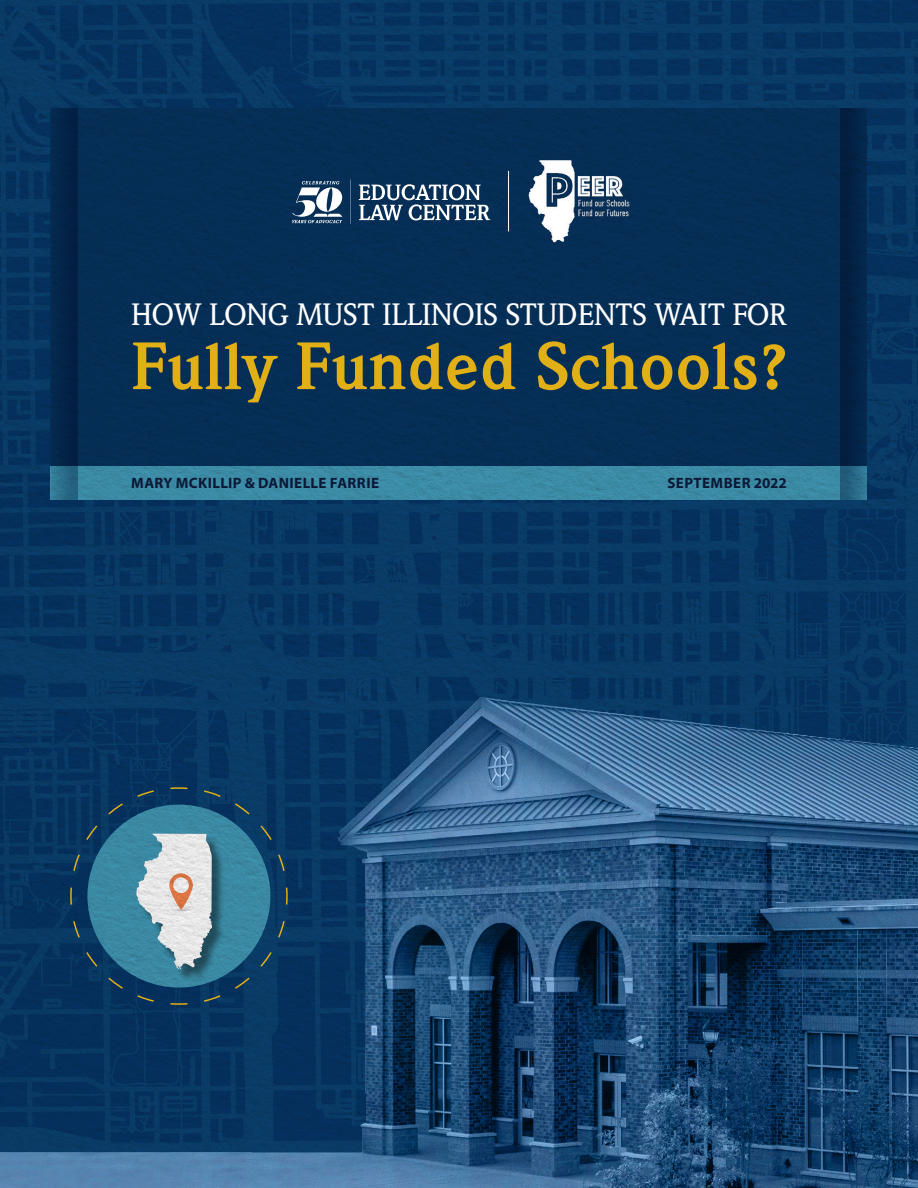
<style>
.page{position:relative;width:918px;height:1188px;background:#fff}
.page>*{position:absolute;margin:0;border:0;box-sizing:border-box;transform-origin:0 0}
.Cover__Gold_Head{font:700 65.55px "Weidemann Std";letter-spacing:.015em;color:#e1af16}
.Cover__White_Head{font:500 30.3px "Weidemann Std";letter-spacing:-.01em;color:#fff}
.Byline__Name{font:700 15px "Myriad Pro";letter-spacing:.02em;color:#0b1937}
.Byline__Date{font:700 15px "Myriad Pro";letter-spacing:.025em;color:#0b1937}
</style>
<div class="page">
<img style="left:0;top:0;width:918px;height:663px">
<img style="left:0;top:663px;width:918px;height:525px">
<svg style="left:69px;top:787px;width:219px;height:219px;background:#3e6f8b"></svg>
<img style="left:527px;top:149px;width:104px;height:104px">
<hr style="left:508px;top:171px;width:1px;height:60px;background:#fff">
<svg style="left:292px;top:181px;width:51px;height:42px"></svg>
<svg style="left:359px;top:184px;width:131px;height:36px"></svg>
<svg style="left:350px;top:179px;width:1px;height:45px"></svg>
<p class="Cover__White_Head" style="left:131px;top:297px;width:657px">HOW LONG MUST ILLINOIS STUDENTS WAIT FOR</p>
<p class="Cover__Gold_Head" style="left:131px;top:328px;width:657px">Fully Funded Schools?</p>
<p class="Byline__Name" style="left:131px;top:475px;width:249px">MARY MCKILLIP &amp; DANIELLE FARRIE</p>
<p class="Byline__Date" style="left:667px;top:475px;width:121px">SEPTEMBER 2022</p>
</div>
